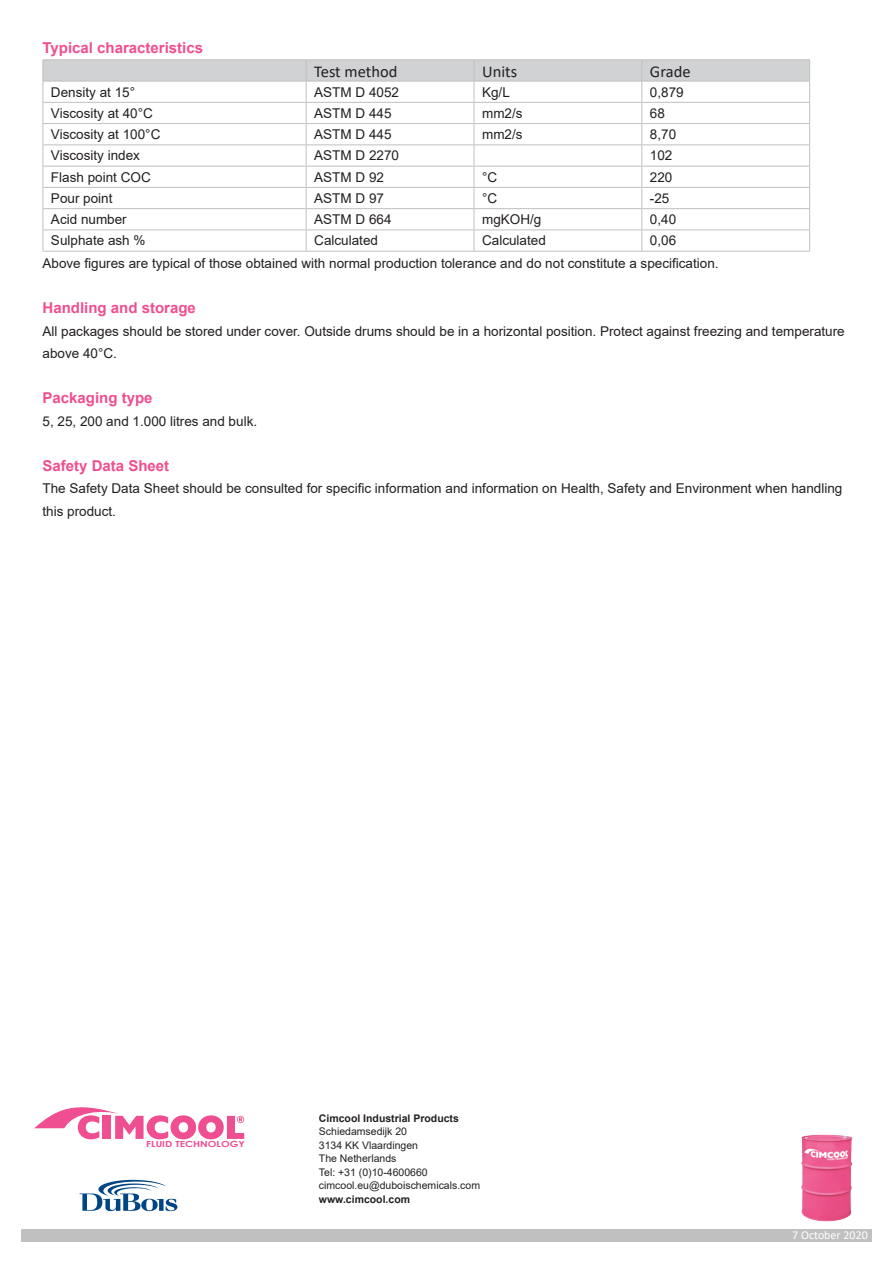
<style>
.page{position:relative;width:893px;height:1263px;background:#fff}
.page>*{position:absolute;margin:0;border:0;box-sizing:border-box;transform-origin:0 0}
.t1{font:16.5px "Calibri";color:#231f20}
.t2{font:700 15px "Arial";color:#ef4e91}
.t3{font:13.5px/22.5px "Arial";color:#231f20}
.t4{font:12px "Calibri";color:#fff}
.t5{font:10.5px/13.5px "Arial";color:#231f20}
.t6{font:700 10.5px "Arial";color:#231f20}
.t7{font:700 8.4px "Century Gothic";color:#ef4e91;scale:1.23 1}
</style>
<div class="page">
<svg style="left:34px;top:1107px;width:210px;height:32px"></svg>
<img style="left:801px;top:1134px;width:52px;height:88px">
<svg style="left:80px;top:1180px;width:97px;height:31px"></svg>
<div style="left:21px;top:1229px;width:851px;height:13px;background:#c0c0c0"></div>
<hr style="left:43px;top:59px;width:263px;height:1px;background:#c0c0c0">
<hr style="left:306px;top:59px;width:168px;height:1px;background:#c0c0c0">
<hr style="left:474px;top:59px;width:168px;height:1px;background:#c0c0c0">
<hr style="left:642px;top:59px;width:168px;height:1px;background:#c0c0c0">
<svg style="left:43px;top:60px;width:767px;height:191px"></svg>
<hr style="left:43px;top:251px;width:263px;height:1px;background:#c0c0c0">
<hr style="left:306px;top:251px;width:168px;height:1px;background:#c0c0c0">
<hr style="left:474px;top:251px;width:168px;height:1px;background:#c0c0c0">
<hr style="left:642px;top:251px;width:168px;height:1px;background:#c0c0c0">
<p class="t2" style="left:43px;top:38px;width:162px">Typical characteristics</p>
<p class="t1" style="left:314px;top:60px;width:85px">Test method</p>
<p class="t1" style="left:482px;top:60px;width:37px">Units</p>
<p class="t1" style="left:650px;top:60px;width:42px">Grade</p>
<p class="t3" style="left:51px;top:81px;width:86px">Density at 15°</p>
<p class="t3" style="left:314px;top:81px;width:86px">ASTM D 4052</p>
<p class="t3" style="left:482px;top:81px;width:29px">Kg/L</p>
<p class="t3" style="left:650px;top:81px;width:35px">0,879</p>
<p class="t3" style="left:51px;top:102px;width:103px">Viscosity at 40°C</p>
<p class="t3" style="left:314px;top:102px;width:79px">ASTM D 445</p>
<p class="t3" style="left:482px;top:102px;width:42px">mm2/s</p>
<p class="t3" style="left:650px;top:102px;width:17px">68</p>
<p class="t3" style="left:51px;top:123px;width:111px">Viscosity at 100°C</p>
<p class="t3" style="left:314px;top:123px;width:79px">ASTM D 445</p>
<p class="t3" style="left:482px;top:123px;width:42px">mm2/s</p>
<p class="t3" style="left:650px;top:123px;width:28px">8,70</p>
<p class="t3" style="left:51px;top:144px;width:91px">Viscosity index</p>
<p class="t3" style="left:314px;top:144px;width:86px">ASTM D 2270</p>
<p class="t3" style="left:650px;top:144px;width:24px">102</p>
<p class="t3" style="left:51px;top:166px;width:101px">Flash point COC</p>
<p class="t3" style="left:314px;top:166px;width:71px">ASTM D 92</p>
<p class="t3" style="left:482px;top:166px;width:17px">°C</p>
<p class="t3" style="left:650px;top:166px;width:24px">220</p>
<p class="t3" style="left:51px;top:187px;width:63px">Pour point</p>
<p class="t3" style="left:314px;top:187px;width:71px">ASTM D 97</p>
<p class="t3" style="left:482px;top:187px;width:17px">°C</p>
<p class="t3" style="left:650px;top:187px;width:21px">-25</p>
<p class="t3" style="left:51px;top:208px;width:77px">Acid number</p>
<p class="t3" style="left:314px;top:208px;width:79px">ASTM D 664</p>
<p class="t3" style="left:482px;top:208px;width:61px">mgKOH/g</p>
<p class="t3" style="left:650px;top:208px;width:28px">0,40</p>
<p class="t3" style="left:51px;top:229px;width:96px">Sulphate ash %</p>
<p class="t3" style="left:314px;top:229px;width:65px">Calculated</p>
<p class="t3" style="left:482px;top:229px;width:65px">Calculated</p>
<p class="t3" style="left:650px;top:229px;width:28px">0,06</p>
<p class="t3" style="left:43px;top:252px;width:678px">Above figures are typical of those obtained with normal production tolerance and do not constitute a specification.</p>
<p class="t2" style="left:43px;top:297px;width:155px">Handling and storage</p>
<p class="t3" style="left:43px;top:319px;width:804px">All packages should be stored under cover. Outside drums should be in a horizontal position. Protect against freezing and temperature above 40°C.</p>
<p class="t2" style="left:43px;top:387px;width:112px">Packaging type</p>
<p class="t3" style="left:43px;top:409px;width:216px">5, 25, 200 and 1.000 litres and bulk.</p>
<p class="t2" style="left:43px;top:455px;width:128px">Safety Data Sheet</p>
<p class="t3" style="left:43px;top:477px;width:801px">The Safety Data Sheet should be consulted for specific information and information on Health, Safety and Environment when handling this product.</p>
<p class="t7" style="left:146px;top:1138px;width:82px">FLUID TECHNOLOGY</p>
<p class="t6" style="left:319px;top:1111px;width:142px">Cimcool Industrial Products</p>
<p class="t5" style="left:319px;top:1125px;width:163px">Schiedamsedijk 20<br>3134 KK Vlaardingen<br>The Netherlands<br>Tel: +31 (0)10-4600660 cimcool.eu@duboischemicals.com</p>
<p class="t6" style="left:319px;top:1192px;width:93px">www.cimcool.com</p>
<p class="t4" style="left:792px;top:1227px;width:77px">7 October 2020</p>
</div>
